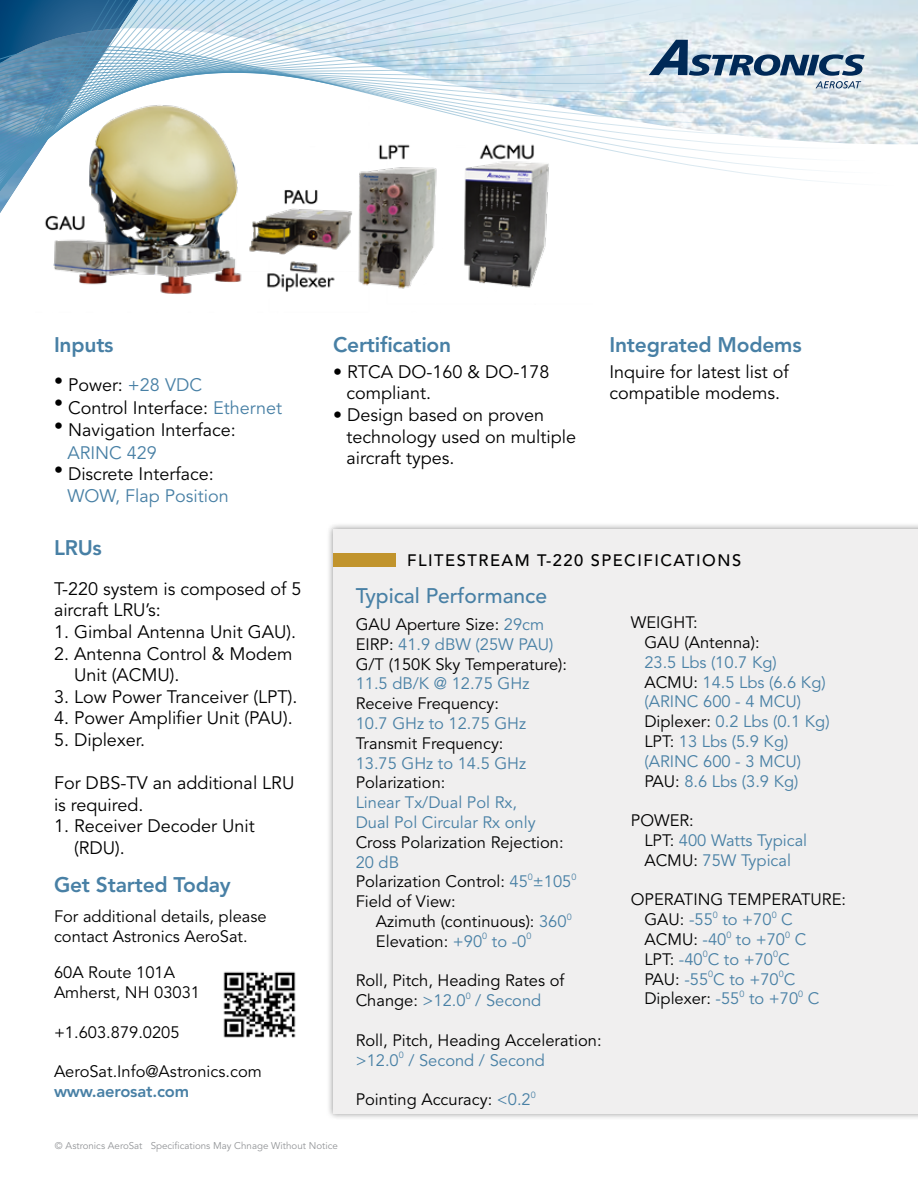
<style>
.page{position:relative;width:918px;height:1188px;background:#fff}
.page>*{position:absolute;margin:0;border:0;box-sizing:border-box;transform-origin:0 0}
.t1{font:800 21px "Avenir LT Std";letter-spacing:-.01em;color:#4880a5}
.t2{font:500 21px "Avenir LT Std";color:#4880a5}
.t3{font:18px/21.6px "Avenir LT Std";color:#000}
.t4{font:18px "Avenir LT Std";color:#4880a5}
.t5{font:16.5px/19.8px "Avenir LT Std";color:#000}
.t6{font:16.5px/19.8px "Avenir LT Std";color:#4880a5}
.t7{font:500 16.5px "Avenir LT Std";letter-spacing:.09em;color:#000}
.t8{font:800 16.5px "Avenir LT Std";letter-spacing:-.01em;color:#4880a5}
.t9{font:9.75px "Avenir LT Std";color:#939598}
.t10{font:9px "Avenir LT Std";color:#4880a5}
.s1{color:#4880a5}
.s2{color:#000}
</style>
<div class="page">
<svg style="left:0;top:0;width:918px;height:213px"></svg>
<svg style="left:649px;top:40px;width:216px;height:48px;background:#a0b3c3"></svg>
<div style="left:326px;top:523px;width:592px;height:598px;background:#000;opacity:.4"></div>
<div style="left:333px;top:530px;width:585px;height:584px;background:#f0efef"></div>
<div style="left:333px;top:553px;width:63px;height:14px;background:#c1942d"></div>
<img style="left:36px;top:57px;width:557px;height:237px">
<img style="left:223px;top:971px;width:73px;height:67px">
<p class="t1" style="left:54px;top:332px;width:61px">Inputs</p>
<p class="t3" style="left:54px;top:375px;width:150px">• Power: <span class="s1">+28 VDC</span></p>
<p class="t3" style="left:54px;top:397px;width:230px">• Control Interface: <span class="s1">Ethernet</span></p>
<p class="t3" style="left:54px;top:420px;width:183px">• Navigation Interface:</p>
<p class="t4" style="left:68px;top:442px;width:91px">ARINC 429</p>
<p class="t3" style="left:54px;top:464px;width:161px">• Discrete Interface:</p>
<p class="t4" style="left:68px;top:485px;width:163px">WOW, Flap Position</p>
<p class="t1" style="left:54px;top:535px;width:49px">LRUs</p>
<p class="t3" style="left:54px;top:578px;width:249px">T-220 system is composed of 5 aircraft LRU’s:</p>
<p class="t3" style="left:54px;top:621px;width:244px">1. Gimbal Antenna Unit GAU).</p>
<p class="t3" style="left:74px;top:643px;width:220px;text-indent:-20px">2. Antenna Control &amp; Modem<br>Unit (ACMU).</p>
<p class="t3" style="left:54px;top:686px;width:245px">3. Low Power Tranceiver (LPT).</p>
<p class="t3" style="left:54px;top:708px;width:240px">4. Power Amplifier Unit (PAU).</p>
<p class="t3" style="left:54px;top:729px;width:93px">5. Diplexer.</p>
<p class="t3" style="left:54px;top:773px;width:242px">For DBS-TV an additional LRU is required.</p>
<p class="t3" style="left:74px;top:816px;width:182px;text-indent:-20px">1. Receiver Decoder Unit (RDU).</p>
<p class="t1" style="left:54px;top:872px;width:178px">Get Started Today</p>
<p class="t5" style="left:54px;top:907px;width:214px">For additional details, please contact Astronics AeroSat.</p>
<p class="t5" style="left:54px;top:963px;width:148px">60A Route 101A<br>Amherst, NH 03031</p>
<p class="t5" style="left:54px;top:1022px;width:127px">+1.603.879.0205</p>
<p class="t5" style="left:54px;top:1062px;width:209px">AeroSat.Info@Astronics.com</p>
<p class="t8" style="left:54px;top:1081px;width:137px">www.aerosat.com</p>
<p class="t1" style="left:333px;top:332px;width:120px">Certification</p>
<p class="t3" style="left:346px;top:361px;width:205px;text-indent:-14px">• RTCA DO-160 &amp; DO-178 compliant.</p>
<p class="t3" style="left:346px;top:404px;width:231px;text-indent:-14px">• Design based on proven technology used on multiple aircraft types.</p>
<p class="t1" style="left:609px;top:332px;width:194px">Integrated Modems</p>
<p class="t3" style="left:609px;top:361px;width:181px">Inquire for latest list of compatible modems.</p>
<p class="t7" style="left:407px;top:550px;width:335px">FLITESTREAM T-220 SPECIFICATIONS</p>
<p class="t2" style="left:356px;top:583px;width:193px">Typical Performance</p>
<p class="t5" style="left:356px;top:615px;width:213px">GAU Aperture Size: <span class="s1">29cm<br></span>EIRP: <span class="s1">41.9 dBW (25W PAU)<br></span>G/T (150K Sky Temperature):</p>
<p class="t6" style="left:356px;top:674px;width:175px">11.5 dB/K @ 12.75 GHz</p>
<p class="t5" style="left:356px;top:694px;width:145px">Receive Frequency:</p>
<p class="t6" style="left:356px;top:714px;width:172px">10.7 GHz to 12.75 GHz</p>
<p class="t5" style="left:356px;top:734px;width:149px">Transmit Frequency:</p>
<p class="t6" style="left:356px;top:753px;width:172px">13.75 GHz to 14.5 GHz</p>
<p class="t5" style="left:356px;top:773px;width:91px">Polarization:</p>
<p class="t6" style="left:356px;top:793px;width:181px">Linear Tx/Dual Pol Rx,<br>Dual Pol Circular Rx only</p>
<p class="t5" style="left:356px;top:833px;width:210px">Cross Polarization Rejection:</p>
<p class="t5" style="left:356px;top:852px;width:217px"><span class="s1">20 dB<br></span>Polarization Control: <span class="s1">45 ±105</span></p>
<p class="t5" style="left:644px;top:613px;width:117px;text-indent:-13px">WEIGHT:<br>GAU (Antenna):</p>
<p class="t6" style="left:644px;top:653px;width:187px">23.5 Lbs (10.7 Kg)<br><span class="s2">ACMU:</span> 14.5 Lbs (6.6 Kg) (ARINC 600 - 4 MCU)<br><span class="s2">Diplexer:</span> 0.2 Lbs (0.1 Kg)<br><span class="s2">LPT:</span> 13 Lbs (5.9 Kg) (ARINC 600 - 3 MCU)<br><span class="s2">PAU:</span> 8.6 Lbs (3.9 Kg)</p>
<p class="t6" style="left:644px;top:811px;width:164px;text-indent:-13px"><span class="s2">POWER:<br>LPT:</span> 400 Watts Typical<br><span class="s2">ACMU:</span> 75W Typical</p>
<p class="t5" style="left:644px;top:890px;width:203px;text-indent:-13px">OPERATING TEMPERATURE:<br>GAU: <span class="s1">-55</span></p>
<p class="t10" style="left:528px;top:872px;width:7px">0</p>
<p class="t10" style="left:571px;top:872px;width:7px">0</p>
<p class="t5" style="left:376px;top:892px;width:192px;text-indent:-20px">Field of View:<br>Azimuth (continuous): <span class="s1">360</span></p>
<p class="t10" style="left:713px;top:909px;width:7px">0</p>
<p class="t6" style="left:722px;top:910px;width:51px">to +70</p>
<p class="t10" style="left:772px;top:909px;width:7px">0</p>
<p class="t6" style="left:781px;top:910px;width:13px">C</p>
<p class="t5" style="left:644px;top:930px;width:83px">ACMU: <span class="s1">-40</span></p>
<p class="t10" style="left:726px;top:929px;width:7px">0</p>
<p class="t6" style="left:736px;top:930px;width:51px">to +70</p>
<p class="t10" style="left:785px;top:929px;width:7px">0</p>
<p class="t6" style="left:795px;top:930px;width:13px">C</p>
<p class="t6" style="left:644px;top:950px;width:147px"><span class="s2">LPT:</span> -40 C to +70 C</p>
<p class="t10" style="left:567px;top:911px;width:7px">0</p>
<p class="t5" style="left:376px;top:932px;width:108px">Elevation: <span class="s1">+90</span></p>
<p class="t10" style="left:482px;top:931px;width:7px">0</p>
<p class="t6" style="left:492px;top:932px;width:36px">to -0</p>
<p class="t10" style="left:526px;top:931px;width:7px">0</p>
<p class="t5" style="left:356px;top:971px;width:210px">Roll, Pitch, Heading Rates of<br>Change: <span class="s1">&gt;12.0</span></p>
<p class="t10" style="left:703px;top:949px;width:7px">0</p>
<p class="t10" style="left:773px;top:949px;width:7px">0</p>
<p class="t6" style="left:644px;top:969px;width:152px"><span class="s2">PAU:</span> -55 C to +70 C</p>
<p class="t10" style="left:708px;top:969px;width:7px">0</p>
<p class="t10" style="left:779px;top:969px;width:7px">0</p>
<p class="t5" style="left:644px;top:989px;width:97px">Diplexer: <span class="s1">-55</span></p>
<p class="t10" style="left:739px;top:989px;width:7px">0</p>
<p class="t6" style="left:749px;top:989px;width:51px">to +70</p>
<p class="t10" style="left:798px;top:989px;width:7px">0</p>
<p class="t6" style="left:808px;top:989px;width:13px">C</p>
<p class="t10" style="left:466px;top:990px;width:7px">0</p>
<p class="t6" style="left:475px;top:991px;width:68px">/ Second</p>
<p class="t5" style="left:356px;top:1031px;width:247px">Roll, Pitch, Heading Acceleration:</p>
<p class="t6" style="left:356px;top:1050px;width:45px">&gt;12.0</p>
<p class="t10" style="left:399px;top:1050px;width:7px">0</p>
<p class="t6" style="left:408px;top:1050px;width:138px">/ Second / Second</p>
<p class="t5" style="left:356px;top:1090px;width:177px">Pointing Accuracy: <span class="s1">&lt;0.2</span></p>
<p class="t10" style="left:531px;top:1089px;width:7px">0</p>
<p class="t9" style="left:55px;top:1140px;width:285px">© Astronics AeroSat Specifications May Chnage Without Notice</p>
</div>
